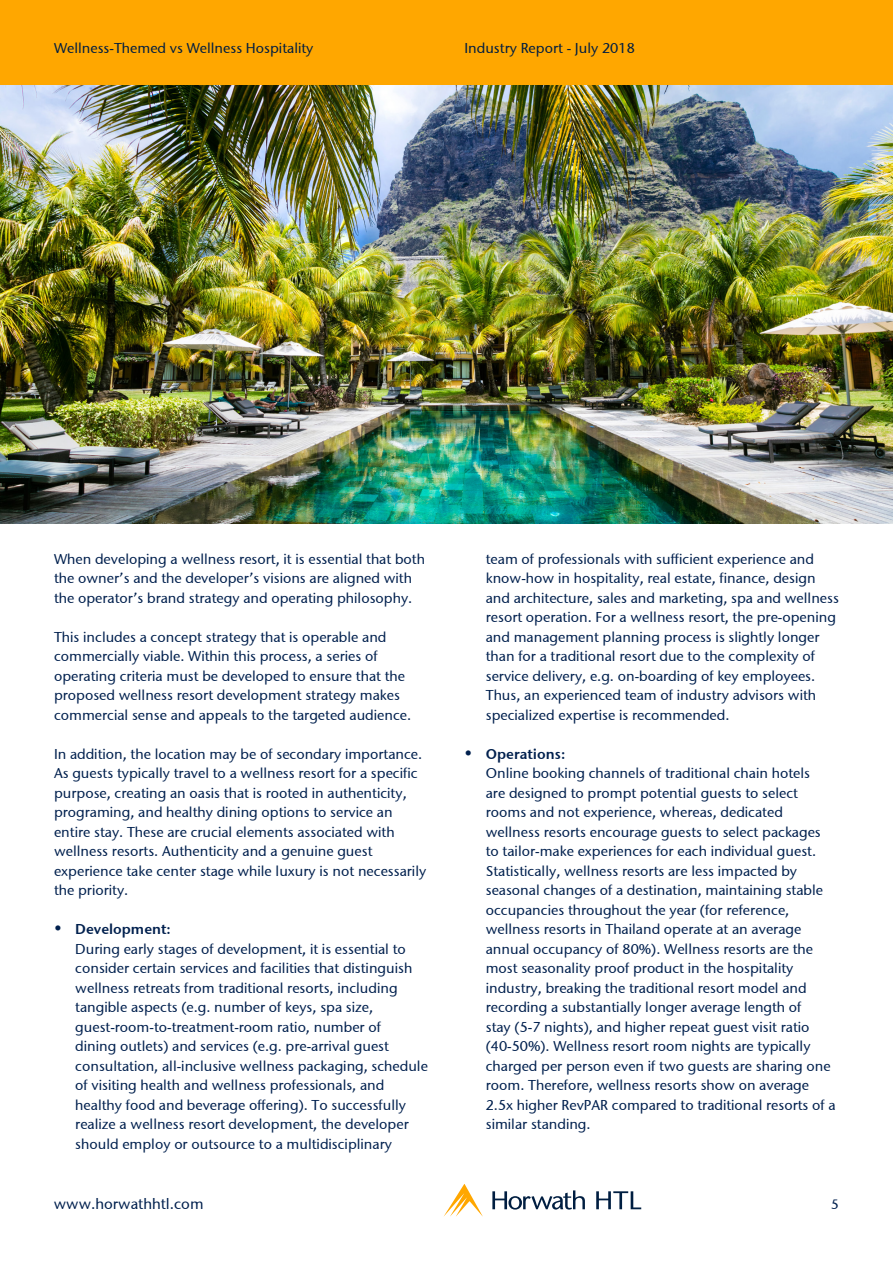
<style>
.page{position:relative;width:893px;height:1263px;background:#fff}
.page>*{position:absolute;margin:0;border:0;box-sizing:border-box;transform-origin:0 0}
.t1{font:15px "Stone Sans ITCTT Medium";color:#00204e}
.t2{font:14.25px/19.5px "Stone Sans ITCTT Medium";color:#00204e}
.t3{font:14.25px "Stone Sans ITCTT Medium";color:#001e41}
.t4{font:13.5px "Stone Sans ITCTT Medium";color:#00204e}
.s1{font-family:"Stone Sans Sem ITCTT Semi";font-size:17.25px}
.s2{font-family:"Stone Sans Sem ITCTT Semi"}
</style>
<div class="page">
<div style="left:0;top:0;width:893px;height:85px;background:#ffa700"></div>
<svg style="left:444px;top:1184px;width:39px;height:32px"></svg>
<svg style="left:492px;top:1190px;width:93px;height:19px"></svg>
<svg style="left:596px;top:1191px;width:45px;height:18px"></svg>
<img style="left:0;top:85px;width:893px;height:438px">
<p class="t3" style="left:54px;top:40px;width:261px">Wellness-Themed vs Wellness Hospitality</p>
<p class="t3" style="left:464px;top:40px;width:172px">Industry Report - July 2018</p>
<p class="t2" style="left:54px;top:549px;width:372px">When developing a wellness resort, it is essential that both the owner’s and the developer’s visions are aligned with the operator’s brand strategy and operating philosophy.</p>
<p class="t2" style="left:54px;top:627px;width:359px">This includes a concept strategy that is operable and commercially viable. Within this process, a series of operating criteria must be developed to ensure that the proposed wellness resort development strategy makes commercial sense and appeals to the targeted audience.</p>
<p class="t2" style="left:54px;top:744px;width:374px">In addition, the location may be of secondary importance.<br>As guests typically travel to a wellness resort for a specific purpose, creating an oasis that is rooted in authenticity, programing, and healthy dining options to service an entire stay. These are crucial elements associated with wellness resorts. Authenticity and a genuine guest experience take center stage while luxury is not necessarily the priority.</p>
<p class="t2" style="left:75px;top:919px;width:354px;text-indent:-21px"><span class="s1">•</span> <span class="s2">Development:<br></span>During early stages of development, it is essential to consider certain services and facilities that distinguish wellness retreats from traditional resorts, including tangible aspects (e.g. number of keys, spa size, guest-room-to-treatment-room ratio, number of<br>dining outlets) and services (e.g. pre-arrival guest consultation, all-inclusive wellness packaging, schedule of visiting health and wellness professionals, and healthy food and beverage offering). To successfully realize a wellness resort development, the developer should employ or outsource to a multidisciplinary</p>
<p class="t2" style="left:486px;top:549px;width:355px">team of professionals with sufficient experience and know-how in hospitality, real estate, finance, design and architecture, sales and marketing, spa and wellness resort operation. For a wellness resort, the pre-opening and management planning process is slightly longer than for a traditional resort due to the complexity of service delivery, e.g. on-boarding of key employees.<br>Thus, an experienced team of industry advisors with specialized expertise is recommended.</p>
<p class="t2" style="left:486px;top:744px;width:351px;text-indent:-21px"><span class="s1">•</span> <span class="s2">Operations:<br></span>Online booking channels of traditional chain hotels<br>are designed to prompt potential guests to select rooms and not experience, whereas, dedicated wellness resorts encourage guests to select packages to tailor-make experiences for each individual guest.<br>Statistically, wellness resorts are less impacted by seasonal changes of a destination, maintaining stable occupancies throughout the year (for reference, wellness resorts in Thailand operate at an average annual occupancy of 80%). Wellness resorts are the most seasonality proof product in the hospitality industry, breaking the traditional resort model and recording a substantially longer average length of<br>stay (5-7 nights), and higher repeat guest visit ratio (40-50%). Wellness resort room nights are typically charged per person even if two guests are sharing one room. Therefore, wellness resorts show on average 2.5x higher RevPAR compared to traditional resorts of a similar standing.</p>
<p class="t1" style="left:54px;top:1195px;width:151px">www.horwathhtl.com</p>
<p class="t4" style="left:831px;top:1196px;width:9px">5</p>
</div>
